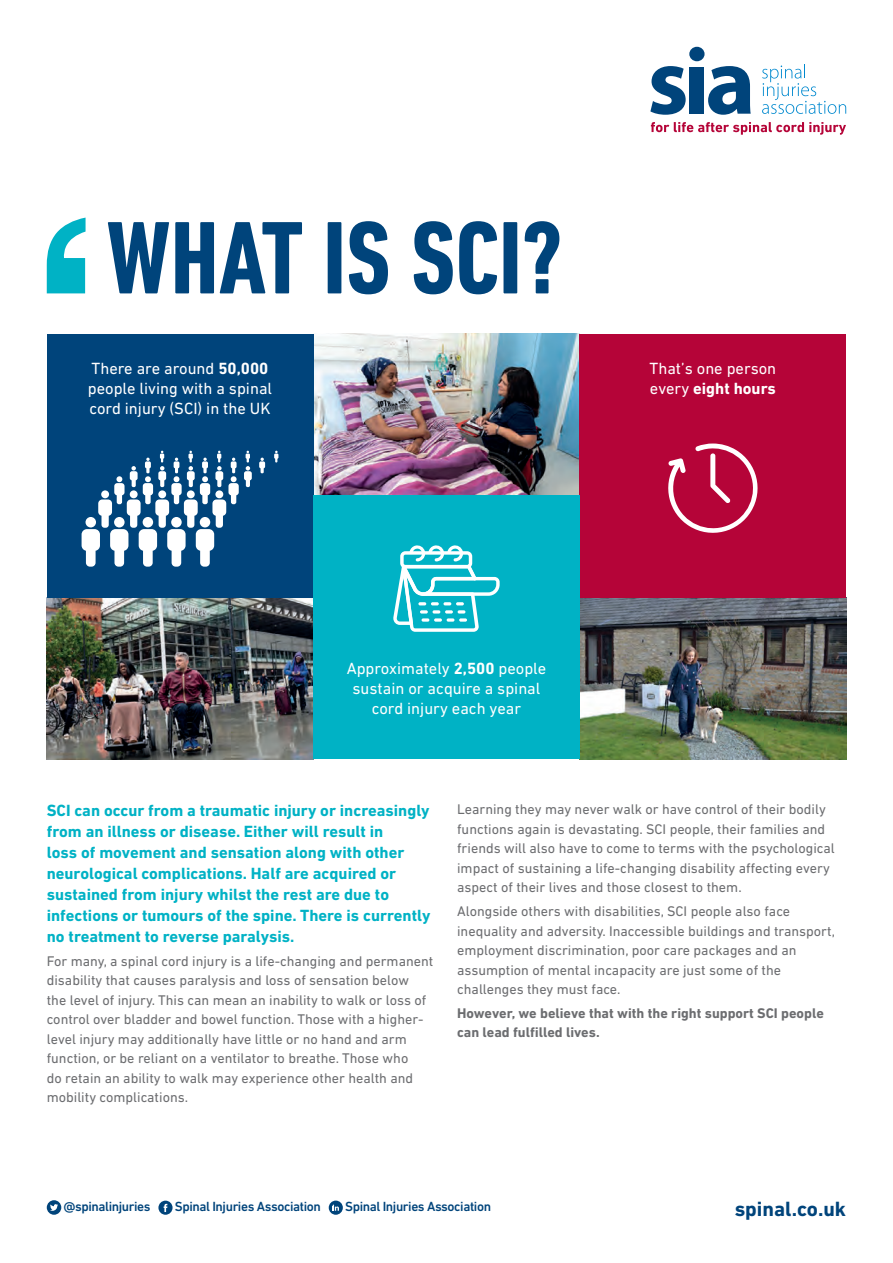
<style>
.page{position:relative;width:893px;height:1263px;background:#fff}
.page>*{position:absolute;margin:0;border:0;box-sizing:border-box;transform-origin:0 0}
.t1{font:700 condensed 104.85px "DIN Next LT Pro";color:#00447b}
.t2{font:700 21px "DIN Next LT Pro";color:#00447b}
.t3{font:700 16.5px/21px "DIN Next LT Pro";color:#00b2c5}
.t4{font:16.5px/19.8px "DIN Next LT Pro";color:#fff}
.t5{font:14.25px/19.5px "DIN Next LT Pro";color:#6c6d70}
.t6{font:700 14.25px/19.5px "DIN Next LT Pro";color:#6c6d70}
.t7{font:500 13.5px "DIN Next LT Pro";letter-spacing:-.03em;color:#00447b}
.s1{font-weight:700}
</style>
<div class="page">
<svg style="left:650px;top:66px;width:36px;height:49px"></svg>
<div style="left:690px;top:67px;width:14px;height:47px;background:#00447b"></div>
<svg style="left:708px;top:66px;width:43px;height:49px"></svg>
<svg style="left:762px;top:64px;width:84px;height:50px"></svg>
<svg style="left:651px;top:122px;width:195px;height:13px"></svg>
<div style="left:689px;top:47px;width:15px;height:14px;background:#00447b;border-radius:50%"></div>
<svg style="left:47px;top:218px;width:39px;height:75px"></svg>
<img style="left:47px;top:597px;width:266px;height:162px">
<img style="left:313px;top:333px;width:267px;height:162px">
<img style="left:580px;top:597px;width:266px;height:162px">
<div style="left:580px;top:334px;width:266px;height:263px;background:#b50438"></div>
<div style="left:47px;top:334px;width:266px;height:263px;background:#00447b"></div>
<div style="left:313px;top:495px;width:267px;height:263px;background:#00b2c5"></div>
<svg style="left:259px;top:458px;width:6px;height:15px"></svg>
<svg style="left:82px;top:451px;width:170px;height:116px"></svg>
<svg style="left:274px;top:451px;width:4px;height:11px"></svg>
<svg style="left:393px;top:545px;width:107px;height:87px"></svg>
<svg style="left:668px;top:443px;width:90px;height:90px"></svg>
<svg style="left:47px;top:1200px;width:14px;height:15px"></svg>
<svg style="left:158px;top:1200px;width:15px;height:15px"></svg>
<svg style="left:329px;top:1200px;width:14px;height:15px"></svg>
<svg style="left:333px;top:1204px;width:6px;height:7px"></svg>
<h1 class="t1" style="left:106px;top:198px;width:459px">WHAT IS SCI?</h1>
<p class="t4" style="left:88px;top:358px;width:186px">There are around <span class="s1">50,000 </span>people living with a spinal cord injury (SCI) in the UK</p>
<p class="t4" style="left:649px;top:358px;width:128px">That’s one person every <span class="s1">eight hours</span></p>
<p class="t4" style="left:347px;top:658px;width:201px;text-align:center">Approximately <span class="s1">2,500</span> people sustain or acquire a spinal cord injury each year</p>
<p class="t3" style="left:47px;top:800px;width:385px">SCI can occur from a traumatic injury or increasingly from an illness or disease. Either will result in<br>loss of movement and sensation along with other neurological complications. Half are acquired or sustained from injury whilst the rest are due to infections or tumours of the spine. There is currently no treatment to reverse paralysis.</p>
<p class="t5" style="left:47px;top:951px;width:388px">For many, a spinal cord injury is a life-changing and permanent disability that causes paralysis and loss of sensation below<br>the level of injury. This can mean an inability to walk or loss of control over bladder and bowel function. Those with a higher&shy;level injury may additionally have little or no hand and arm function, or be reliant on a ventilator to breathe. Those who<br>do retain an ability to walk may experience other health and mobility complications.</p>
<p class="t5" style="left:457px;top:800px;width:379px">Learning they may never walk or have control of their bodily functions again is devastating. SCI people, their families and friends will also have to come to terms with the psychological impact of sustaining a life-changing disability affecting every aspect of their lives and those closest to them.</p>
<p class="t5" style="left:457px;top:901px;width:379px">Alongside others with disabilities, SCI people also face inequality and adversity. Inaccessible buildings and transport, employment discrimination, poor care packages and an assumption of mental incapacity are just some of the challenges they must face.</p>
<p class="t6" style="left:457px;top:1003px;width:368px">However, we believe that with the right support SCI people can lead fulfilled lives.</p>
<p class="t7" style="left:63px;top:1199px;width:89px">@spinalinjuries</p>
<p class="t7" style="left:175px;top:1199px;width:147px">Spinal Injuries Association</p>
<p class="t7" style="left:345px;top:1199px;width:147px">Spinal Injuries Association</p>
<h2 class="t2" style="left:735px;top:1197px;width:113px">spinal.co.uk</h2>
</div>
